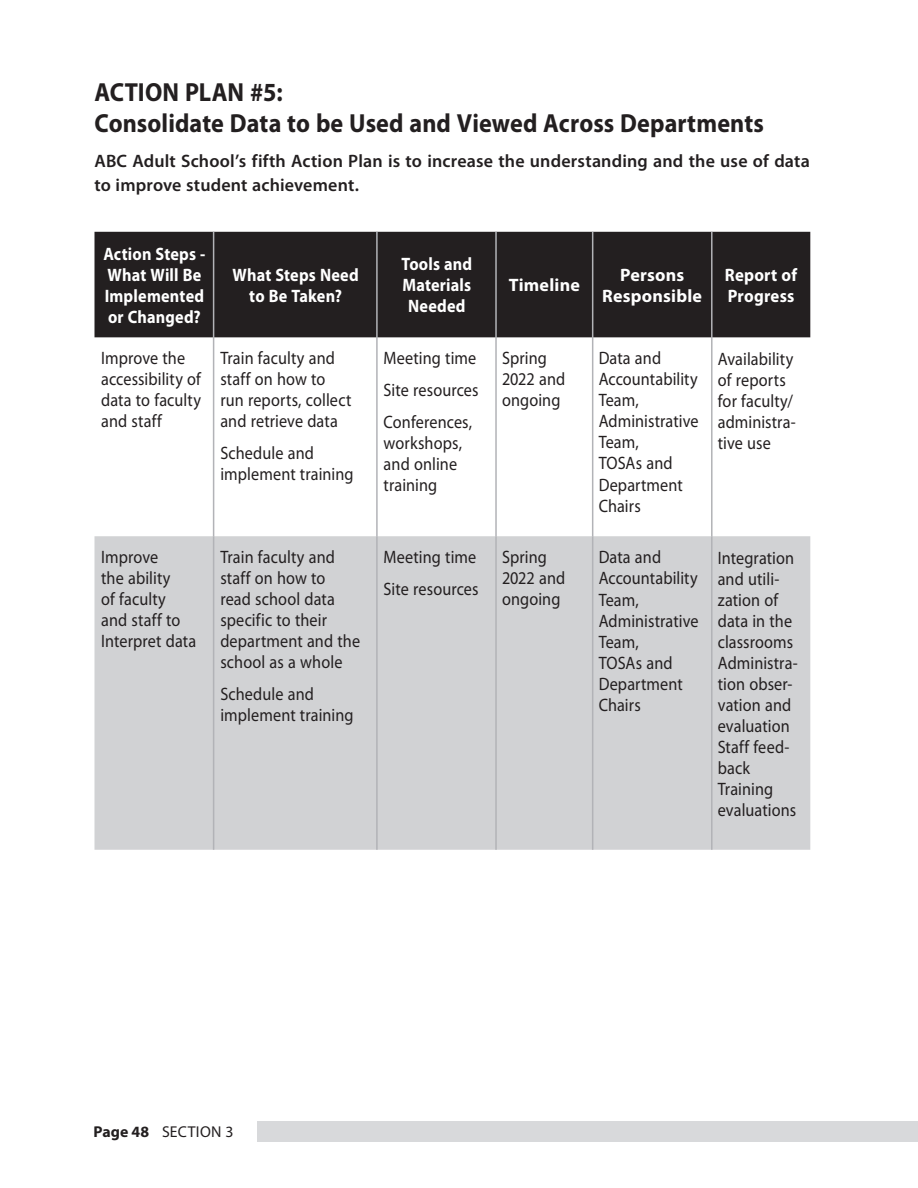
<style>
.page{position:relative;width:918px;height:1188px;background:#fff}
.page>*{position:absolute;margin:0;border:0;box-sizing:border-box;transform-origin:0 0}
.t1{font:700 26.25px/31.5px "Myriad Pro";letter-spacing:.005em;color:#231f20;scale:.92 1}
.t2{font:18px/21px "Myriad Pro";letter-spacing:.005em;color:#231f20;scale:.9 1}
.t3{font:600 18px/24px "Myriad Pro";letter-spacing:.01em;color:#231f20}
.t4{font:700 18px/21px "Myriad Pro";letter-spacing:.01em;color:#fff;text-align:center;scale:.9 1}
.t5{font:700 18px/21px "Myriad Pro";letter-spacing:.01em;color:#fff;text-align:center}
.t6{font:700 18px/21px "Myriad Pro";letter-spacing:.01em;color:#fff;scale:.93 1}
.t7{font:15.75px "Myriad Pro";letter-spacing:.025em;color:#231f20}
.s1{font-weight:700}
</style>
<div class="page">
<div style="left:157px;top:1121px;width:761px;height:20px;background:#d8d9db"></div>
<div style="left:84px;top:1121px;width:172px;height:20px;background:#fff"></div>
<div style="left:94px;top:232px;width:716px;height:105px;background:#231f20"></div>
<div style="left:94px;top:536px;width:716px;height:314px;background:#d1d2d4"></div>
<hr style="left:213px;top:232px;width:1px;height:105px;background:#b2b3b7">
<hr style="left:376px;top:232px;width:2px;height:105px;background:#b2b3b7">
<hr style="left:495px;top:232px;width:2px;height:105px;background:#b2b3b7">
<hr style="left:592px;top:232px;width:1px;height:105px;background:#b2b3b7">
<hr style="left:711px;top:232px;width:2px;height:105px;background:#b2b3b7">
<hr style="left:213px;top:337px;width:1px;height:199px;background:#b2b3b7">
<hr style="left:376px;top:337px;width:2px;height:199px;background:#b2b3b7">
<hr style="left:495px;top:337px;width:2px;height:199px;background:#b2b3b7">
<hr style="left:592px;top:337px;width:1px;height:199px;background:#b2b3b7">
<hr style="left:711px;top:337px;width:2px;height:199px;background:#b2b3b7">
<hr style="left:213px;top:536px;width:1px;height:314px;background:#b2b3b7">
<hr style="left:376px;top:536px;width:2px;height:314px;background:#b2b3b7">
<hr style="left:495px;top:536px;width:2px;height:314px;background:#b2b3b7">
<hr style="left:592px;top:536px;width:1px;height:314px;background:#b2b3b7">
<hr style="left:711px;top:536px;width:2px;height:314px;background:#b2b3b7">
<h1 class="t1" style="left:94px;top:75px;width:729px">Action Plan #5:<br>Consolidate Data to be Used and Viewed Across Departments</h1>
<p class="t3" style="left:94px;top:148px;width:717px">ABC Adult School’s fifth Action Plan is to increase the understanding and the use of data to improve student achievement.</p>
<p class="t4" style="left:103px;top:243px;width:115px;text-align:left">Action Steps -<br>What Will Be<br>Implemented or Changed?</p>
<p class="t4" style="left:232px;top:264px;width:142px">What Steps Need to Be Taken?</p>
<p class="t4" style="left:401px;top:253px;width:80px">Tools and<br>Materials<br>Needed</p>
<p class="t2" style="left:101px;top:348px;width:112px">Improve the accessibility of data to faculty and staff</p>
<p class="t2" style="left:220px;top:348px;width:147px">Train faculty and staff on how to run reports, collect and retrieve data</p>
<p class="t2" style="left:220px;top:442px;width:150px">Schedule and implement training</p>
<p class="t2" style="left:384px;top:342px;width:107px;line-height:31.8px;text-align:justify">Meeting time Site resources Conferences,</p>
<p class="t2" style="left:384px;top:432px;width:89px">workshops, and online training</p>
<p class="t5" style="left:509px;top:274px;width:73px">Timeline</p>
<p class="t5" style="left:602px;top:264px;width:101px">Persons<br>Responsible</p>
<p class="t6" style="left:725px;top:264px;width:79px">Report of<br>Progress</p>
<p class="t2" style="left:502px;top:348px;width:72px">Spring<br>2022 and ongoing</p>
<p class="t2" style="left:599px;top:348px;width:113px">Data and<br>Accountability<br>Team,<br>Administrative<br>Team,<br>TOSAs and<br>Department<br>Chairs</p>
<p class="t2" style="left:718px;top:348px;width:88px">Availability of reports for faculty/ administra&shy;tive use</p>
<p class="t2" style="left:101px;top:547px;width:107px">Improve<br>the ability<br>of faculty and staff to<br>Interpret data</p>
<p class="t2" style="left:220px;top:547px;width:157px">Train faculty and staff on how to read school data specific to their department and the school as a whole</p>
<p class="t2" style="left:220px;top:683px;width:150px">Schedule and implement training</p>
<p class="t2" style="left:384px;top:541px;width:107px;line-height:31.8px">Meeting time<br>Site resources</p>
<p class="t2" style="left:502px;top:547px;width:72px">Spring<br>2022 and ongoing</p>
<p class="t2" style="left:599px;top:547px;width:113px">Data and<br>Accountability<br>Team,<br>Administrative<br>Team,<br>TOSAs and<br>Department<br>Chairs</p>
<p class="t2" style="left:718px;top:547px;width:90px">Integration and utili&shy;zation of data in the classrooms<br>Administra&shy;tion obser&shy;vation and evaluation<br>Staff feed&shy;back<br>Training evaluations</p>
<p class="t7" style="left:94px;top:1122px;width:142px"><span class="s1">Page 48</span> Section 3</p>
</div>
